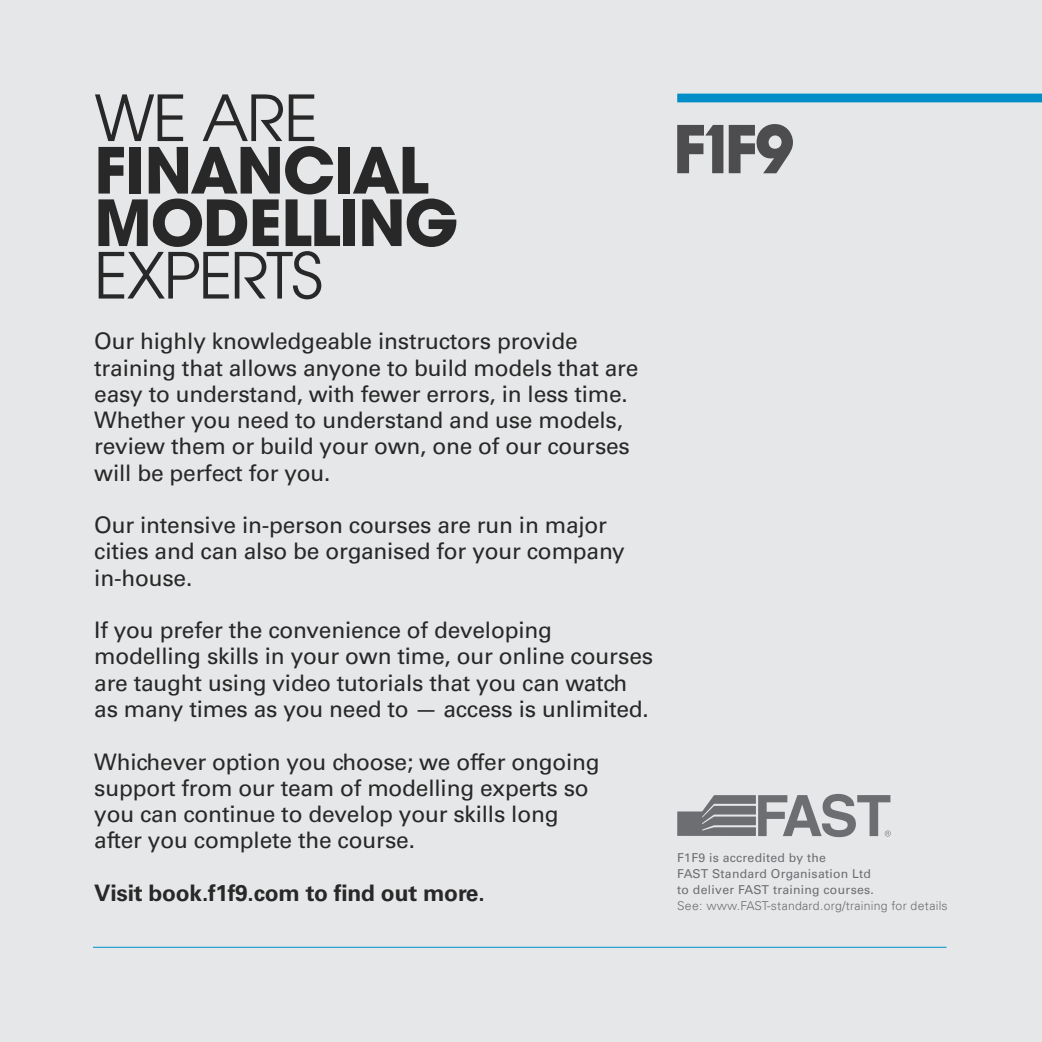
<style>
.page{position:relative;width:1042px;height:1042px;background:#e6e7e8}
.page>*{position:absolute;margin:0;border:0;box-sizing:border-box;transform-origin:0 0}
.t1{font:700 63px/52.5px "Avant Garde";letter-spacing:-.02em;color:#292829}
.t2{font:63px "Avant Garde";letter-spacing:-.025em;color:#292829}
.t3{font:22.75px/26.2px "Univers LT Std";letter-spacing:-.01em;color:#292829}
.t4{font:700 22.75px "Univers LT Std";letter-spacing:-.01em;color:#292829}
.t5{font:12.25px/15.8px "Univers LT Std";letter-spacing:.02em;color:#6d6e71}
.t6{font:300 12.25px "Univers LT";letter-spacing:.02em;color:#6d6e71}
</style>
<div class="page">
<hr style="left:93px;top:947px;width:853px;height:1px;background:#008dc8">
<svg style="left:677px;top:794px;width:213px;height:43px"></svg>
<div style="left:677px;top:94px;width:365px;height:8px;background:#008dc8"></div>
<svg style="left:677px;top:125px;width:46px;height:48px"></svg>
<svg style="left:729px;top:124px;width:64px;height:49px"></svg>
<h1 class="t2" style="left:94px;top:81px;width:225px">WE ARE</h1>
<h1 class="t1" style="left:94px;top:144px;width:361px">FINANCIAL<br>MODELLING</h1>
<h1 class="t2" style="left:94px;top:238px;width:230px">EXPERTS</h1>
<p class="t3" style="left:94px;top:328px;width:546px">Our highly knowledgeable instructors provide training that allows anyone to build models that are easy to understand, with fewer errors, in less time.<br>Whether you need to understand and use models, review them or build your own, one of our courses will be perfect for you.</p>
<p class="t3" style="left:94px;top:512px;width:532px">Our intensive in-person courses are run in major cities and can also be organised for your company in-house.</p>
<p class="t3" style="left:94px;top:617px;width:560px">If you prefer the convenience of developing modelling skills in your own time, our online courses are taught using video tutorials that you can watch as many times as you need to — access is unlimited.</p>
<p class="t3" style="left:94px;top:748px;width:507px">Whichever option you choose; we offer ongoing support from our team of modelling experts so you can continue to develop your skills long after you complete the course.</p>
<p class="t4" style="left:94px;top:879px;width:392px">Visit book.f1f9.com to find out more.</p>
<p class="t5" style="left:677px;top:850px;width:198px">F1F9 is accredited by the<br>FAST Standard Organisation Ltd to deliver FAST training courses.</p>
<p class="t6" style="left:677px;top:898px;width:272px">See: www.FAST-standard.org/training for details</p>
</div>
